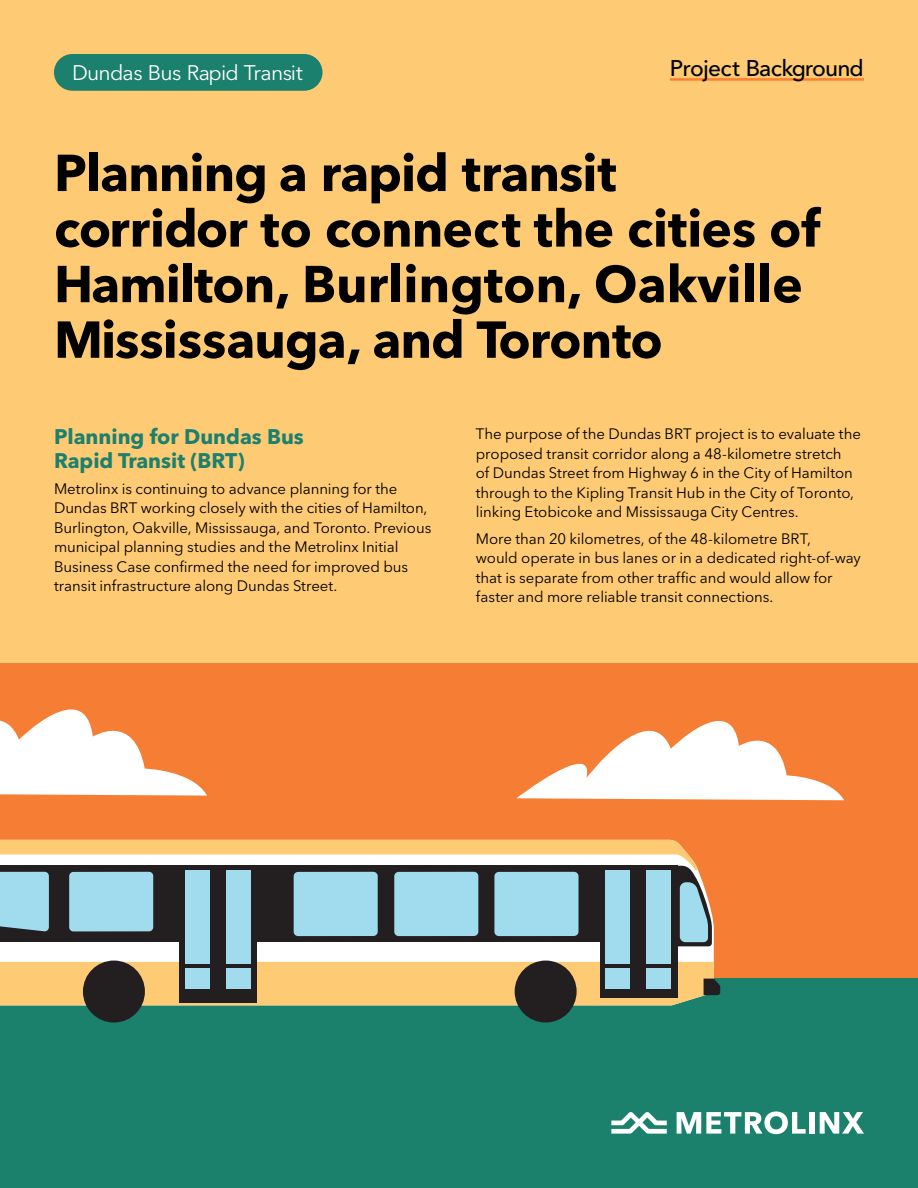
<style>
.page{position:relative;width:918px;height:1188px;background:#fff}
.page>*{position:absolute;margin:0;border:0;box-sizing:border-box;transform-origin:0 0}
.t1{font:700 51.3px/55.7px "Avenir Next LT Pro";letter-spacing:-.02em;color:#000}
.t2{font:500 22.65px "Avenir Next LT Pro";letter-spacing:-.04em;color:#000}
.t3{font:700 21px/24px "Avenir Next LT Pro";color:#1b806d}
.t4{font:21px "Avenir Next LT Pro";letter-spacing:-.04em;color:#fff}
.t5{font:15px/19.5px "Avenir Next LT Pro";letter-spacing:-.005em;color:#000}
</style>
<div class="page">
<div style="left:0;top:0;width:918px;height:792px;background:#feca73"></div>
<div style="left:0;top:663px;width:918px;height:525px;background:#f57e34"></div>
<div style="left:0;top:979px;width:918px;height:209px;background:#1b816d"></div>
<svg style="left:516px;top:721px;width:328px;height:79px"></svg>
<svg style="left:0;top:709px;width:207px;height:87px"></svg>
<svg style="left:0;top:839px;width:671px;height:1px"></svg>
<div style="left:83px;top:961px;width:62px;height:62px;background:#231f20;border-radius:50%"></div>
<div style="left:515px;top:961px;width:62px;height:62px;background:#231f20;border-radius:50%"></div>
<svg style="left:0;top:840px;width:720px;height:165px"></svg>
<div style="left:54px;top:54px;width:269px;height:37px;background:#1b806d;border-radius:18px"></div>
<hr style="left:670px;top:78px;width:194px;height:3px;background:#ff7f30">
<svg style="left:677px;top:1112px;width:129px;height:22px"></svg>
<div style="left:809px;top:1112px;width:5px;height:22px;background:#fff"></div>
<svg style="left:820px;top:1112px;width:44px;height:22px"></svg>
<svg style="left:611px;top:1112px;width:56px;height:22px"></svg>
<h3 class="t4" style="left:72px;top:60px;width:232px">Dundas Bus Rapid Transit</h3>
<h2 class="t2" style="left:670px;top:54px;width:196px">Project Background</h2>
<h1 class="t1" style="left:54px;top:145px;width:768px">Planning a rapid transit corridor to connect the cities of<br>Hamilton, Burlington, Oakville<br>Mississauga, and Toronto</h1>
<h3 class="t3" style="left:54px;top:424px;width:251px">Planning for Dundas Bus<br>Rapid Transit (BRT)</h3>
<p class="t5" style="left:54px;top:479px;width:379px">Metrolinx is continuing to advance planning for the Dundas BRT working closely with the cities of Hamilton, Burlington, Oakville, Mississauga, and Toronto. Previous municipal planning studies and the Metrolinx Initial Business Case confirmed the need for improved bus transit infrastructure along Dundas Street.</p>
<p class="t5" style="left:476px;top:424px;width:387px">The purpose of the Dundas BRT project is to evaluate the proposed transit corridor along a 48-kilometre stretch<br>of Dundas Street from Highway 6 in the City of Hamilton through to the Kipling Transit Hub in the City of Toronto, linking Etobicoke and Mississauga City Centres.</p>
<p class="t5" style="left:476px;top:529px;width:387px">More than 20 kilometres, of the 48-kilometre BRT,<br>would operate in bus lanes or in a dedicated right-of-way that is separate from other traffic and would allow for faster and more reliable transit connections.</p>
</div>
